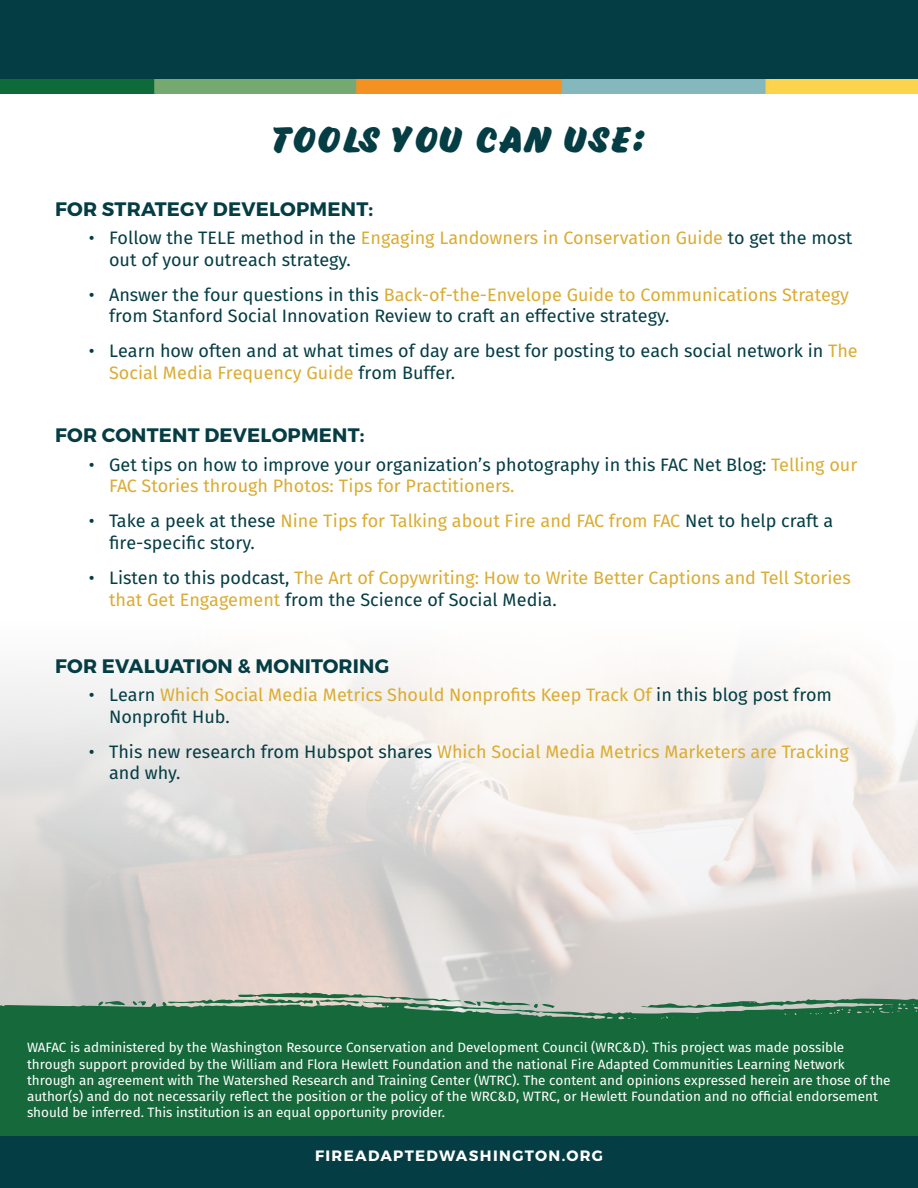
<style>
.page{position:relative;width:918px;height:1188px;background:#fff}
.page>*{position:absolute;margin:0;border:0;box-sizing:border-box;transform-origin:0 0}
.t1{font:33px "Eds Market Bold Slant";letter-spacing:.1em;color:#043d44}
.t2{font:700 19.5px "Montserrat";letter-spacing:.01em;color:#043d44}
.t3{font:18px/21.6px "Fira Sans";color:#043d44}
.t4{font:18px/21.6px "Fira Sans";color:#daac32}
.t5{font:700 15px "Montserrat";letter-spacing:.09em;color:#fff}
.t6{font:13.5px/16.2px "Fira Sans";color:#fff}
.s1{color:#daac32}
.s2{color:#043d44}
</style>
<div class="page">
<div style="left:0;top:1089px;width:918px;height:99px;background:#16693b"></div>
<div style="left:0;top:999px;width:918px;height:90px;background:#16693b"></div>
<svg style="left:98px;top:1001px;width:27px;height:5px"></svg>
<svg style="left:133px;top:1001px;width:13px;height:5px"></svg>
<svg style="left:152px;top:1003px;width:4px;height:4px"></svg>
<svg style="left:163px;top:993px;width:392px;height:15px;background:#99ae9b"></svg>
<div style="left:0;top:1137px;width:918px;height:51px;background:#043d44"></div>
<div style="left:0;top:0;width:918px;height:87px;background:#043d44"></div>
<img style="left:0;top:79px;width:918px;height:15px">
<p class="t1" style="left:274px;top:122px;width:372px">TOOLS YOU CAN USE:</p>
<p class="t2" style="left:55px;top:197px;width:319px">FOR STRATEGY DEVELOPMENT:</p>
<p class="t3" style="left:109px;top:227px;width:745px;text-indent:-20px">• Follow the TELE method in the <span class="s1">Engaging Landowners in Conservation Guide</span> to get the most out of your outreach strategy.</p>
<p class="t3" style="left:109px;top:284px;width:742px;text-indent:-20px">• Answer the four questions in this <span class="s1">Back-of-the-Envelope Guide to Communications Strategy </span>from Stanford Social Innovation Review to craft an effective strategy.</p>
<p class="t3" style="left:109px;top:340px;width:750px;text-indent:-20px">• Learn how often and at what times of day are best for posting to each social network in <span class="s1">The<br>Social Media Frequency Guide</span> from Buffer.</p>
<p class="t2" style="left:55px;top:423px;width:311px">FOR CONTENT DEVELOPMENT:</p>
<p class="t3" style="left:109px;top:454px;width:750px;text-indent:-20px">• Get tips on how to improve your organization’s photography in this FAC Net Blog: <span class="s1">Telling our<br>FAC Stories through Photos: Tips for Practitioners.</span></p>
<p class="t3" style="left:109px;top:510px;width:726px;text-indent:-20px">• Take a peek at these <span class="s1">Nine Tips for Talking about Fire and FAC from FAC</span> Net to help craft a fire-specific story.</p>
<p class="t4" style="left:109px;top:567px;width:743px;text-indent:-20px"><span class="s2">• Listen to this podcast,</span> The Art of Copywriting: How to Write Better Captions and Tell Stories that Get Engagement <span class="s2">from the Science of Social Media.</span></p>
<p class="t2" style="left:55px;top:654px;width:336px">FOR EVALUATION &amp; MONITORING</p>
<p class="t4" style="left:109px;top:684px;width:724px;text-indent:-20px"><span class="s2">• Learn</span> Which Social Media Metrics Should Nonprofits Keep Track Of <span class="s2">in this blog post from<br>Nonprofit Hub.</span></p>
<p class="t4" style="left:109px;top:741px;width:741px;text-indent:-20px"><span class="s2">• This new research from Hubspot shares</span> Which Social Media Metrics Marketers are Tracking <span class="s2">and why.</span></p>
<p class="t6" style="left:27px;top:1039px;width:865px">WAFAC is administered by the Washington Resource Conservation and Development Council (WRC&amp;D). This project was made possible through support provided by the William and Flora Hewlett Foundation and the national Fire Adapted Communities Learning Network through an agreement with The Watershed Research and Training Center (WTRC). The content and opinions expressed herein are those of the author(s) and do not necessarily reflect the position or the policy of the WRC&amp;D, WTRC, or Hewlett Foundation and no official endorsement should be inferred. This institution is an equal opportunity provider.</p>
<p class="t5" style="left:315px;top:1146px;width:289px">FIREADAPTEDWASHINGTON.ORG</p>
</div>
